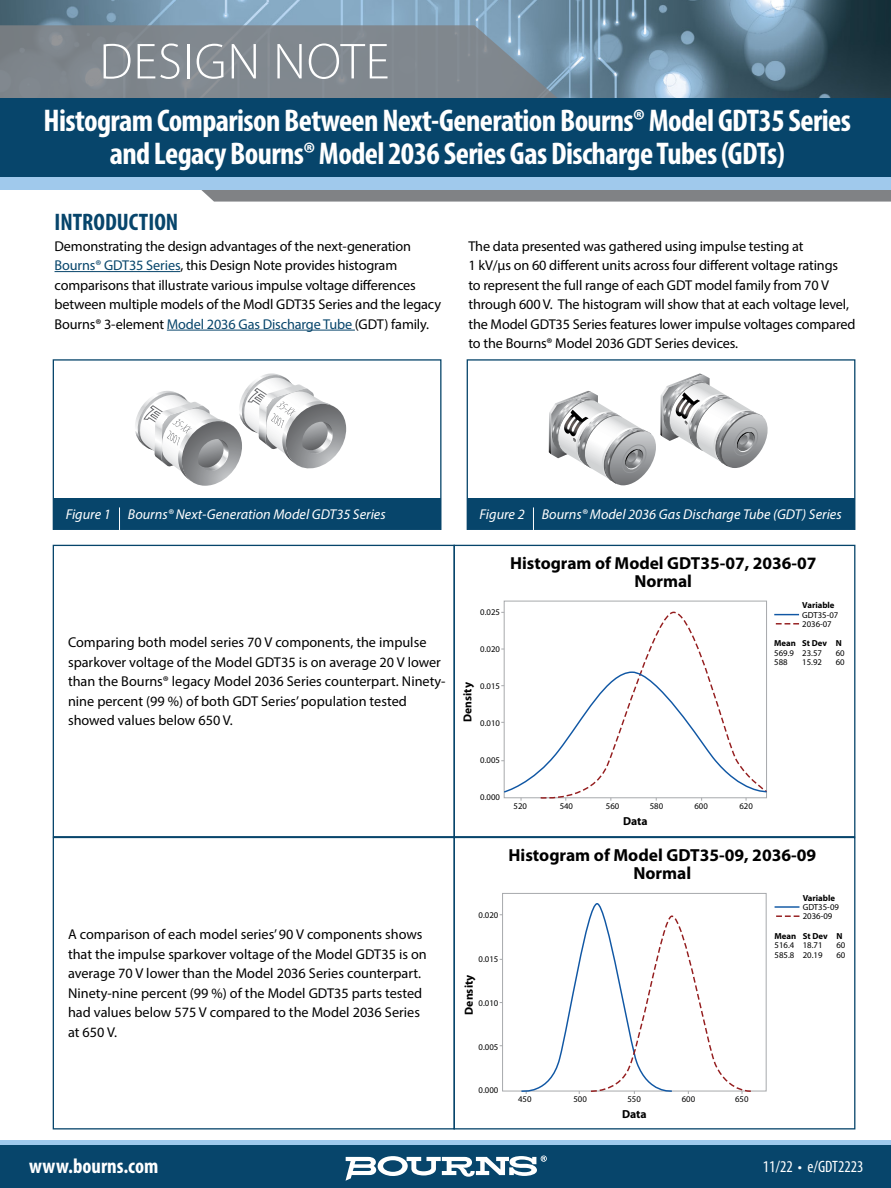
<style>
.page{position:relative;width:891px;height:1188px;background:#fff}
.page>*{position:absolute;margin:0;border:0;box-sizing:border-box;transform-origin:0 0}
.t1{font:300 51px "Myriad Pro";letter-spacing:.02em;color:#fff}
.t2{font:700 condensed 31.5px/33px "Myriad Pro";letter-spacing:-.02em;color:#fff;text-align:center}
.t3{font:700 condensed 24px "Myriad Pro";color:#07456b}
.t4{font:700 condensed 21px "Myriad Pro";color:#fff}
.t5{font:700 17.55px/18.1px "Myriad Pro";color:#000;text-align:center}
.t6{font:700 17.4px/18px "Myriad Pro";color:#000;text-align:center}
.t7{font:condensed 16.5px "Myriad Pro";color:#fff}
.t8{font:14.25px/19.5px "Myriad Pro";letter-spacing:-.01em;color:#000}
.t9{font:italic 14.25px "Myriad Pro";color:#fff}
.t10{font:700 11.7px "Myriad Pro";color:#000}
.t11{font:700 11.55px "Myriad Pro";color:#000}
.t12{font:8.7px/9.3px "Myriad Pro";color:#000}
.t13{font:700 8.7px "Myriad Pro";color:#000}
.s1{color:#07456b}
</style>
<div class="page">
<img style="left:0;top:0;width:891px;height:98px">
<svg style="left:0;top:25px;width:580px;height:73px;background:#7f8991"></svg>
<svg style="left:128px;top:189px;width:763px;height:13px;background:#92979c"></svg>
<div style="left:0;top:100px;width:891px;height:89px;background:#a0c9ec"></div>
<div style="left:0;top:98px;width:891px;height:79px;background:#07456b"></div>
<svg style="left:0;top:1140px;width:891px;height:6px;background:#86b3d6"></svg>
<div style="left:0;top:1146px;width:891px;height:42px;background:#07456b"></div>
<svg style="left:346px;top:1156px;width:201px;height:25px"></svg>
<hr style="left:55px;top:271px;width:125px;height:1px;background:#07456b">
<hr style="left:167px;top:330px;width:188px;height:1px;background:#07456b">
<div style="left:53px;top:359px;width:388px;height:171px;border:1px solid #07456b"></div>
<div style="left:467px;top:359px;width:388px;height:171px;border:1px solid #07456b"></div>
<div style="left:53px;top:499px;width:388px;height:30px;background:#07456b"></div>
<div style="left:467px;top:499px;width:388px;height:30px;background:#07456b"></div>
<svg style="left:119px;top:507px;width:1px;height:23px"></svg>
<svg style="left:533px;top:507px;width:1px;height:23px"></svg>
<div style="left:453px;top:545px;width:402px;height:292px;border:1px solid #07456b"></div>
<div style="left:453px;top:837px;width:402px;height:293px;border:1px solid #07456b"></div>
<svg style="left:774px;top:614px;width:25px;height:1px"></svg>
<svg style="left:775px;top:623px;width:24px;height:2px"></svg>
<svg style="left:640px;top:611px;width:127px;height:60px"></svg>
<svg style="left:501px;top:671px;width:266px;height:130px"></svg>
<div style="left:502px;top:893px;width:265px;height:198px;border:1px solid #a7a9ac"></div>
<hr style="left:775px;top:906px;width:24px;height:2px;background:#1057a4">
<svg style="left:776px;top:915px;width:23px;height:2px"></svg>
<svg style="left:520px;top:903px;width:235px;height:191px"></svg>
<svg style="left:135px;top:374px;width:212px;height:112px"></svg>
<svg style="left:549px;top:374px;width:219px;height:111px"></svg>
<h1 class="t1" style="left:99px;top:31px;width:291px">DESIGN NOTE</h1>
<h2 class="t2" style="left:44px;top:103px;width:809px">Histogram Comparison Between Next-Generation Bourns® Model GDT35 Series and Legacy Bourns® Model 2036 Series Gas Discharge Tubes (GDTs)</h2>
<h3 class="t3" style="left:55px;top:207px;width:125px">INTRODUCTION</h3>
<p class="t8" style="left:55px;top:236px;width:388px">Demonstrating the design advantages of the next-generation <span class="s1">Bourns® GDT35 Series</span>, this Design Note provides histogram comparisons that illustrate various impulse voltage differences between multiple models of the Modl GDT35 Series and the legacy Bourns® 3-element <span class="s1">Model 2036 Gas Discharge Tube</span> (GDT) family.</p>
<p class="t8" style="left:468px;top:236px;width:388px">The data presented was gathered using impulse testing at<br>1 kV/μs on 60 different units across four different voltage ratings<br>to represent the full range of each GDT model family from 70 V through 600 V. The histogram will show that at each voltage level, the Model GDT35 Series features lower impulse voltages compared to the Bourns® Model 2036 GDT Series devices.</p>
<p class="t9" style="left:66px;top:505px;width:322px">Figure 1 Bourns® Next-Generation Model GDT35 Series</p>
<p class="t9" style="left:480px;top:505px;width:364px">Figure 2 Bourns® Model 2036 Gas Discharge Tube (GDT) Series</p>
<p class="t6" style="left:510px;top:554px;width:308px">Histogram of Model GDT35-07, 2036-07<br>Normal</p>
<p class="t8" style="left:68px;top:632px;width:379px">Comparing both model series 70 V components, the impulse sparkover voltage of the Model GDT35 is on average 20 V lower than the Bourns® legacy Model 2036 Series counterpart. Ninety&shy;nine percent (99 %) of both GDT Series’ population tested showed values below 650 V.</p>
<p class="t8" style="left:68px;top:924px;width:360px">A comparison of each model series’ 90 V components shows that the impulse sparkover voltage of the Model GDT35 is on average 70 V lower than the Model 2036 Series counterpart.<br>Ninety-nine percent (99 %) of the Model GDT35 parts tested had values below 575 V compared to the Model 2036 Series at 650 V.</p>
<p class="t12" style="left:480px;top:607px;width:21px">0.025</p>
<p class="t12" style="left:480px;top:644px;width:21px">0.020</p>
<p class="t12" style="left:480px;top:681px;width:21px">0.015</p>
<p class="t12" style="left:480px;top:718px;width:21px">0.010</p>
<p class="t12" style="left:480px;top:755px;width:21px">0.005</p>
<p class="t12" style="left:480px;top:792px;width:21px">0.000</p>
<p class="t11" style="left:461px;top:722px;width:41px;rotate:-90deg">Density</p>
<p class="t12" style="left:479px;top:911px;width:21px">0.020</p>
<p class="t12" style="left:479px;top:954px;width:21px">0.015</p>
<p class="t12" style="left:479px;top:998px;width:21px">0.010</p>
<p class="t12" style="left:479px;top:1042px;width:21px">0.005</p>
<p class="t12" style="left:479px;top:1086px;width:21px">0.000</p>
<p class="t10" style="left:462px;top:1015px;width:41px;rotate:-90deg">Density</p>
<p class="t13" style="left:802px;top:601px;width:34px">Variable</p>
<p class="t12" style="left:802px;top:610px;width:38px">GDT35-07<br>2036-07</p>
<p class="t13" style="left:802px;top:639px;width:26px">St Dev</p>
<p class="t12" style="left:802px;top:648px;width:21px">23.57<br>15.92</p>
<p class="t13" style="left:774px;top:639px;width:23px">Mean</p>
<p class="t12" style="left:774px;top:648px;width:21px">569.9<br>588</p>
<p class="t13" style="left:836px;top:639px;width:8px">N</p>
<p class="t12" style="left:836px;top:648px;width:10px">60<br>60</p>
<p class="t12" style="left:514px;top:801px;width:15px">520</p>
<p class="t12" style="left:560px;top:801px;width:15px">540</p>
<p class="t12" style="left:606px;top:801px;width:15px">560</p>
<p class="t12" style="left:650px;top:801px;width:15px">580</p>
<p class="t12" style="left:694px;top:801px;width:15px">600</p>
<p class="t12" style="left:739px;top:801px;width:15px">620</p>
<p class="t11" style="left:623px;top:814px;width:26px">Data</p>
<p class="t5" style="left:508px;top:846px;width:309px">Histogram of Model GDT35-09, 2036-09<br>Normal</p>
<p class="t13" style="left:803px;top:893px;width:34px">Variable</p>
<p class="t12" style="left:803px;top:902px;width:38px">GDT35-09<br>2036-09</p>
<p class="t13" style="left:803px;top:931px;width:26px">St Dev</p>
<p class="t12" style="left:803px;top:941px;width:21px">18.71<br>20.19</p>
<p class="t13" style="left:775px;top:931px;width:23px">Mean</p>
<p class="t12" style="left:775px;top:941px;width:21px">516.4<br>585.8</p>
<p class="t13" style="left:836px;top:931px;width:8px">N</p>
<p class="t12" style="left:836px;top:941px;width:10px">60<br>60</p>
<p class="t12" style="left:518px;top:1094px;width:15px">450</p>
<p class="t12" style="left:573px;top:1094px;width:15px">500</p>
<p class="t12" style="left:627px;top:1094px;width:15px">550</p>
<p class="t12" style="left:682px;top:1094px;width:15px">600</p>
<p class="t12" style="left:735px;top:1094px;width:15px">650</p>
<p class="t10" style="left:622px;top:1108px;width:26px">Data</p>
<h3 class="t4" style="left:29px;top:1153px;width:131px">www.bourns.com</h3>
<p class="t7" style="left:763px;top:1157px;width:102px">11/22 • e/GDT2223</p>
</div>
